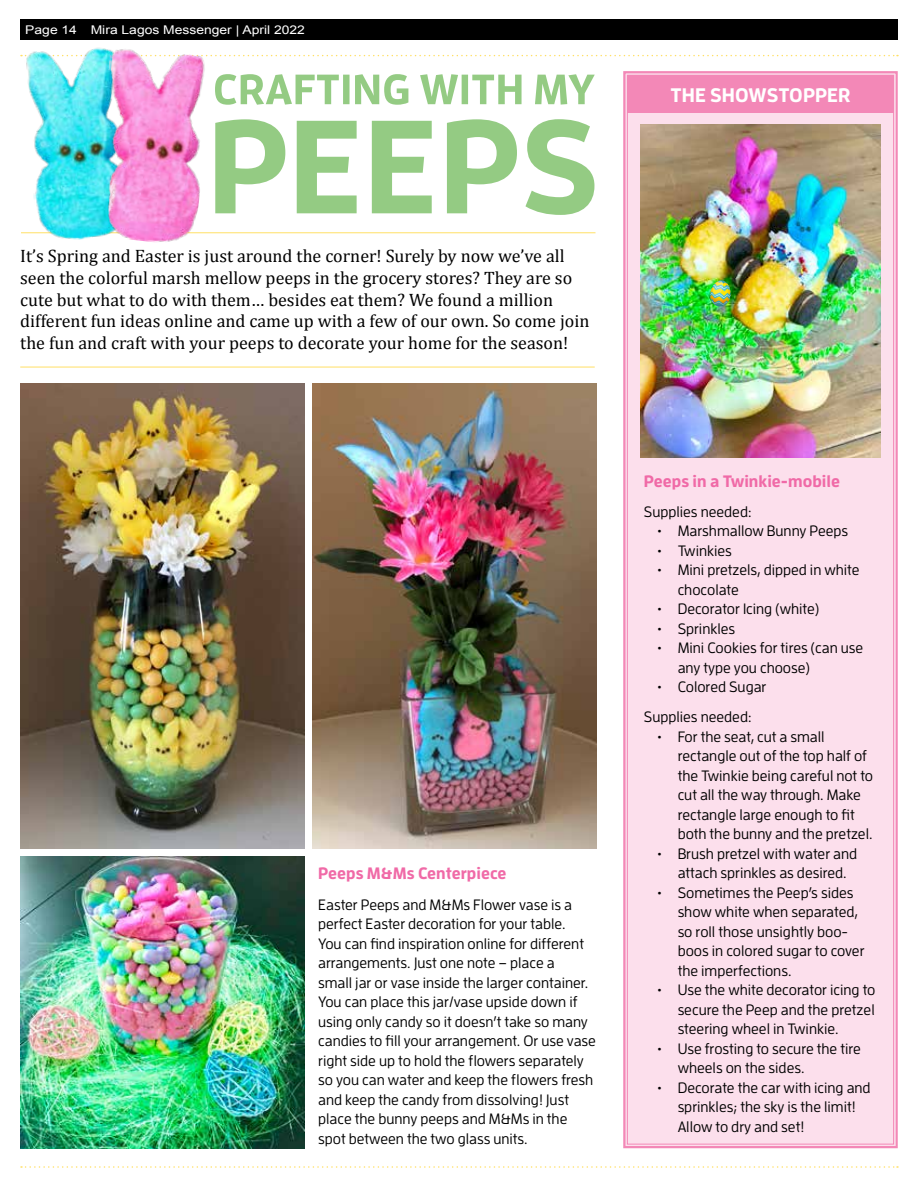
<style>
.page{position:relative;width:918px;height:1188px;background:#fff}
.page>*{position:absolute;margin:0;border:0;box-sizing:border-box;transform-origin:0 0}
.t1{font:700 19.65px "Enzo OT";letter-spacing:.01em;color:#fff}
.t2{font:18px/21.6px "Cambria";color:#000}
.t3{font:700 16.5px "Enzo OT";color:#f06aa7}
.t4{font:500 15px/19.5px "Enzo OT";color:#000}
.t5{font:12px "Arial";color:#fff;scale:1.16 1}
</style>
<div class="page">
<div style="left:20px;top:20px;width:878px;height:20px;background:#000"></div>
<svg style="left:215px;top:74px;width:380px;height:31px"></svg>
<svg style="left:215px;top:119px;width:379px;height:96px"></svg>
<svg style="left:21px;top:55px;width:877px;height:1px"></svg>
<hr style="left:21px;top:232px;width:575px;height:1px;background:#ffe065">
<hr style="left:20px;top:367px;width:575px;height:1px;background:#ffe065">
<img style="left:20px;top:383px;width:284px;height:466px">
<img style="left:312px;top:383px;width:284px;height:466px">
<img style="left:20px;top:856px;width:284px;height:292px">
<svg style="left:21px;top:1166px;width:877px;height:2px"></svg>
<div style="left:623px;top:71px;width:275px;height:1078px;background:#fcdfec"></div>
<div style="left:627px;top:75px;width:267px;height:38px;background:#f388b7"></div>
<img style="left:641px;top:124px;width:239px;height:334px">
<img style="left:23px;top:50px;width:67px;height:190px">
<img style="left:90px;top:47px;width:125px;height:196px">
<svg style="left:709px;top:278px;width:26px;height:33px"></svg>
<p class="t5" style="left:25px;top:22px;width:243px">Page 14 Mira Lagos Messenger | April 2022</p>
<h1 class="t1" style="left:670px;top:82px;width:182px">THE SHOWSTOPPER</h1>
<p class="t2" style="left:20px;top:245px;width:571px">It’s Spring and Easter is just around the corner! Surely by now we’ve all seen the colorful marsh mellow peeps in the grocery stores? They are so cute but what to do with them… besides eat them? We found a million different fun ideas online and came up with a few of our own. So come join the fun and craft with your peeps to decorate your home for the season!</p>
<p class="t3" style="left:318px;top:863px;width:190px">Peeps M&amp;Ms Centerpiece</p>
<p class="t4" style="left:318px;top:895px;width:279px">Easter Peeps and M&amp;Ms Flower vase is a perfect Easter decoration for your table.<br>You can find inspiration online for different arrangements. Just one note – place a<br>small jar or vase inside the larger container.<br>You can place this jar/vase upside down if using only candy so it doesn’t take so many candies to fill your arrangement. Or use vase right side up to hold the flowers separately so you can water and keep the flowers fresh and keep the candy from dissolving! Just place the bunny peeps and M&amp;Ms in the spot between the two glass units.</p>
<p class="t3" style="left:644px;top:470px;width:198px">Peeps in a Twinkie-mobile</p>
<p class="t4" style="left:644px;top:502px;width:109px">Supplies needed:</p>
<p class="t4" style="left:657px;top:521px;width:192px">• Marshmallow Bunny Peeps</p>
<p class="t4" style="left:657px;top:541px;width:76px">• Twinkies</p>
<p class="t4" style="left:678px;top:560px;width:183px;text-indent:-20px">• Mini pretzels, dipped in white chocolate</p>
<p class="t4" style="left:657px;top:599px;width:163px">• Decorator Icing (white)</p>
<p class="t4" style="left:657px;top:619px;width:79px">• Sprinkles</p>
<p class="t4" style="left:678px;top:638px;width:187px;text-indent:-20px">• Mini Cookies for tires (can use any type you choose)</p>
<p class="t4" style="left:644px;top:672px;width:124px;line-height:30px;text-indent:14px">• Colored Sugar<br>Supplies needed:</p>
<p class="t4" style="left:678px;top:727px;width:197px;text-indent:-20px">• For the seat, cut a small rectangle out of the top half of the Twinkie being careful not to cut all the way through. Make rectangle large enough to fit both the bunny and the pretzel.</p>
<p class="t4" style="left:678px;top:844px;width:181px;text-indent:-20px">• Brush pretzel with water and attach sprinkles as desired.</p>
<p class="t4" style="left:678px;top:883px;width:188px;text-indent:-20px">• Sometimes the Peep’s sides show white when separated, so roll those unsightly boo&shy;boos in colored sugar to cover the imperfections.</p>
<p class="t4" style="left:678px;top:980px;width:199px;text-align:justify;text-indent:-20px">• Use the white decorator icing to secure the Peep and the pretzel steering wheel in Twinkie.</p>
<p class="t4" style="left:678px;top:1039px;width:185px;text-indent:-20px">• Use frosting to secure the tire wheels on the sides.</p>
<p class="t4" style="left:678px;top:1078px;width:195px;text-indent:-20px">• Decorate the car with icing and sprinkles; the sky is the limit!<br>Allow to dry and set!</p>
</div>
